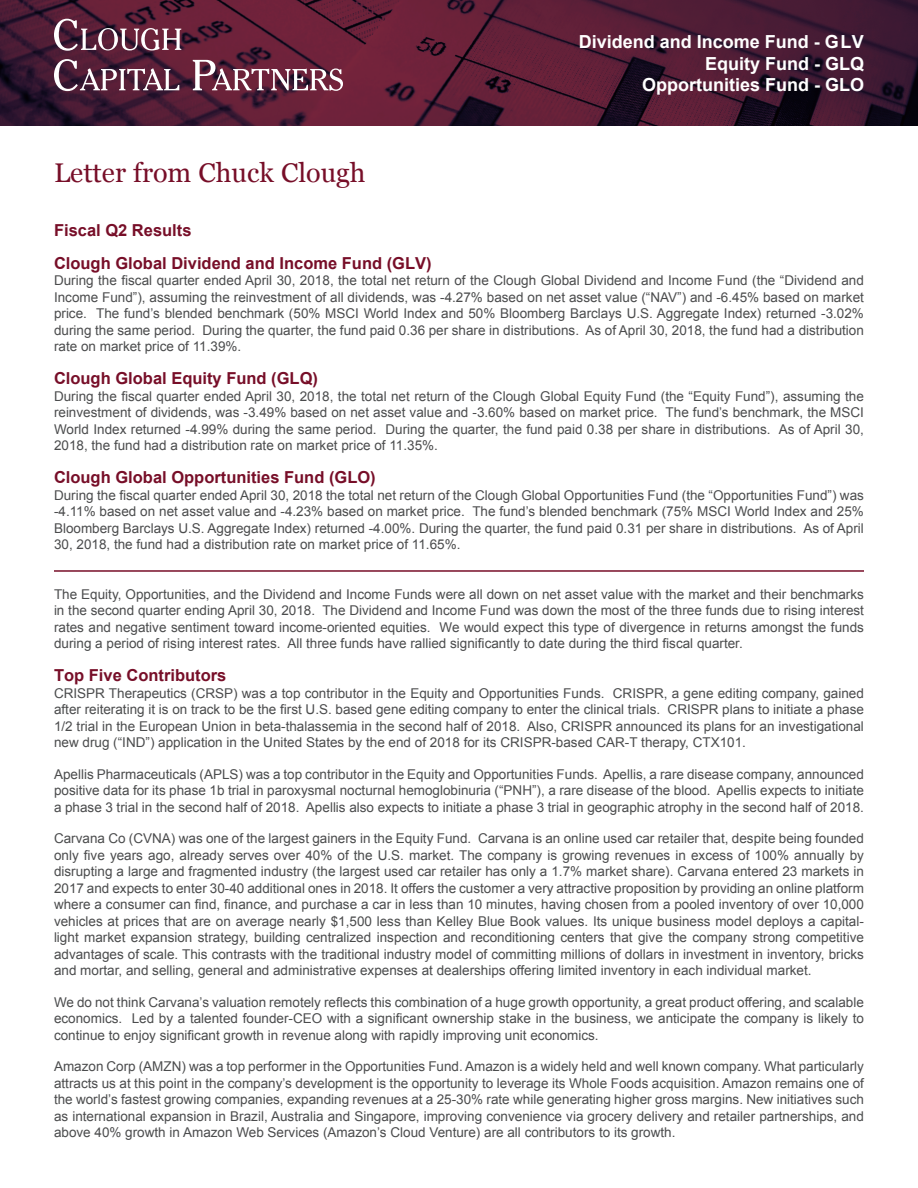
<style>
.page{position:relative;width:918px;height:1188px;background:#fff}
.page>*{position:absolute;margin:0;border:0;box-sizing:border-box;transform-origin:0 0}
.t1{font:27px "Georgia";color:#770e28}
.t2{font:700 18px/21.6px "Arial";color:#fff;text-align:right}
.t3{font:700 16.5px/33px "Arial";color:#770e28}
.t4{font:13.5px/16.5px "Arial";color:#4b4c4d;text-align:justify}
</style>
<div class="page">
<img style="left:0;top:0;width:918px;height:126px">
<svg style="left:54px;top:19px;width:127px;height:32px;background:#794d60"></svg>
<svg style="left:54px;top:59px;width:125px;height:32px;background:#724c5f"></svg>
<svg style="left:193px;top:60px;width:150px;height:31px"></svg>
<hr style="left:54px;top:570px;width:810px;height:2px;background:#770e28">
<h1 class="t1" style="left:54px;top:153px;width:313px">Letter from Chuck Clough</h1>
<h2 class="t2" style="left:579px;top:31px;width:287px">Dividend and Income Fund - GLV<br>Equity Fund - GLQ<br>Opportunities Fund - GLO</h2>
<p class="t3" style="left:54px;top:214px;width:379px">Fiscal Q2 Results<br>Clough Global Dividend and Income Fund (GLV)</p>
<p class="t4" style="left:54px;top:272px;width:811px">During the fiscal quarter ended April 30, 2018, the total net return of the Clough Global Dividend and Income Fund (the “Dividend and Income Fund”), assuming the reinvestment of all dividends, was -4.27% based on net asset value (“NAV”) and -6.45% based on market price. The fund’s blended benchmark (50% MSCI World Index and 50% Bloomberg Barclays U.S. Aggregate Index) returned -3.02% during the same period. During the quarter, the fund paid 0.36 per share in distributions. As of April 30, 2018, the fund had a distribution rate on market price of 11.39%.</p>
<p class="t3" style="left:54px;top:362px;width:266px">Clough Global Equity Fund (GLQ)</p>
<p class="t4" style="left:54px;top:388px;width:811px">During the fiscal quarter ended April 30, 2018, the total net return of the Clough Global Equity Fund (the “Equity Fund”), assuming the reinvestment of dividends, was -3.49% based on net asset value and -3.60% based on market price. The fund’s benchmark, the MSCI World Index returned -4.99% during the same period. During the quarter, the fund paid 0.38 per share in distributions. As of April 30, 2018, the fund had a distribution rate on market price of 11.35%.</p>
<p class="t3" style="left:54px;top:461px;width:323px">Clough Global Opportunities Fund (GLO)</p>
<p class="t4" style="left:54px;top:487px;width:811px">During the fiscal quarter ended April 30, 2018 the total net return of the Clough Global Opportunities Fund (the “Opportunities Fund”) was -4.11% based on net asset value and -4.23% based on market price. The fund’s blended benchmark (75% MSCI World Index and 25% Bloomberg Barclays U.S. Aggregate Index) returned -4.00%. During the quarter, the fund paid 0.31 per share in distributions. As of April 30, 2018, the fund had a distribution rate on market price of 11.65%.</p>
<p class="t4" style="left:54px;top:586px;width:812px">The Equity, Opportunities, and the Dividend and Income Funds were all down on net asset value with the market and their benchmarks in the second quarter ending April 30, 2018. The Dividend and Income Fund was down the most of the three funds due to rising interest rates and negative sentiment toward income-oriented equities. We would expect this type of divergence in returns amongst the funds during a period of rising interest rates. All three funds have rallied significantly to date during the third fiscal quarter.</p>
<p class="t3" style="left:54px;top:659px;width:174px">Top Five Contributors</p>
<p class="t4" style="left:54px;top:685px;width:811px">CRISPR Therapeutics (CRSP) was a top contributor in the Equity and Opportunities Funds. CRISPR, a gene editing company, gained after reiterating it is on track to be the first U.S. based gene editing company to enter the clinical trials. CRISPR plans to initiate a phase 1/2 trial in the European Union in beta-thalassemia in the second half of 2018. Also, CRISPR announced its plans for an investigational new drug (“IND”) application in the United States by the end of 2018 for its CRISPR-based CAR-T therapy, CTX101.</p>
<p class="t4" style="left:54px;top:766px;width:811px">Apellis Pharmaceuticals (APLS) was a top contributor in the Equity and Opportunities Funds. Apellis, a rare disease company, announced positive data for its phase 1b trial in paroxysmal nocturnal hemoglobinuria (“PNH”), a rare disease of the blood. Apellis expects to initiate a phase 3 trial in the second half of 2018. Apellis also expects to initiate a phase 3 trial in geographic atrophy in the second half of 2018.</p>
<p class="t4" style="left:54px;top:830px;width:811px">Carvana Co (CVNA) was one of the largest gainers in the Equity Fund. Carvana is an online used car retailer that, despite being founded only five years ago, already serves over 40% of the U.S. market. The company is growing revenues in excess of 100% annually by disrupting a large and fragmented industry (the largest used car retailer has only a 1.7% market share). Carvana entered 23 markets in 2017 and expects to enter 30-40 additional ones in 2018. It offers the customer a very attractive proposition by providing an online platform where a consumer can find, finance, and purchase a car in less than 10 minutes, having chosen from a pooled inventory of over 10,000 vehicles at prices that are on average nearly $1,500 less than Kelley Blue Book values. Its unique business model deploys a capital&shy;light market expansion strategy, building centralized inspection and reconditioning centers that give the company strong competitive advantages of scale. This contrasts with the traditional industry model of committing millions of dollars in investment in inventory, bricks and mortar, and selling, general and administrative expenses at dealerships offering limited inventory in each individual market.</p>
<p class="t4" style="left:54px;top:994px;width:811px">We do not think Carvana’s valuation remotely reflects this combination of a huge growth opportunity, a great product offering, and scalable economics. Led by a talented founder-CEO with a significant ownership stake in the business, we anticipate the company is likely to continue to enjoy significant growth in revenue along with rapidly improving unit economics.</p>
<p class="t4" style="left:54px;top:1058px;width:811px">Amazon Corp (AMZN) was a top performer in the Opportunities Fund. Amazon is a widely held and well known company. What particularly attracts us at this point in the company’s development is the opportunity to leverage its Whole Foods acquisition. Amazon remains one of the world’s fastest growing companies, expanding revenues at a 25-30% rate while generating higher gross margins. New initiatives such as international expansion in Brazil, Australia and Singapore, improving convenience via grocery delivery and retailer partnerships, and above 40% growth in Amazon Web Services (Amazon’s Cloud Venture) are all contributors to its growth.</p>
</div>
